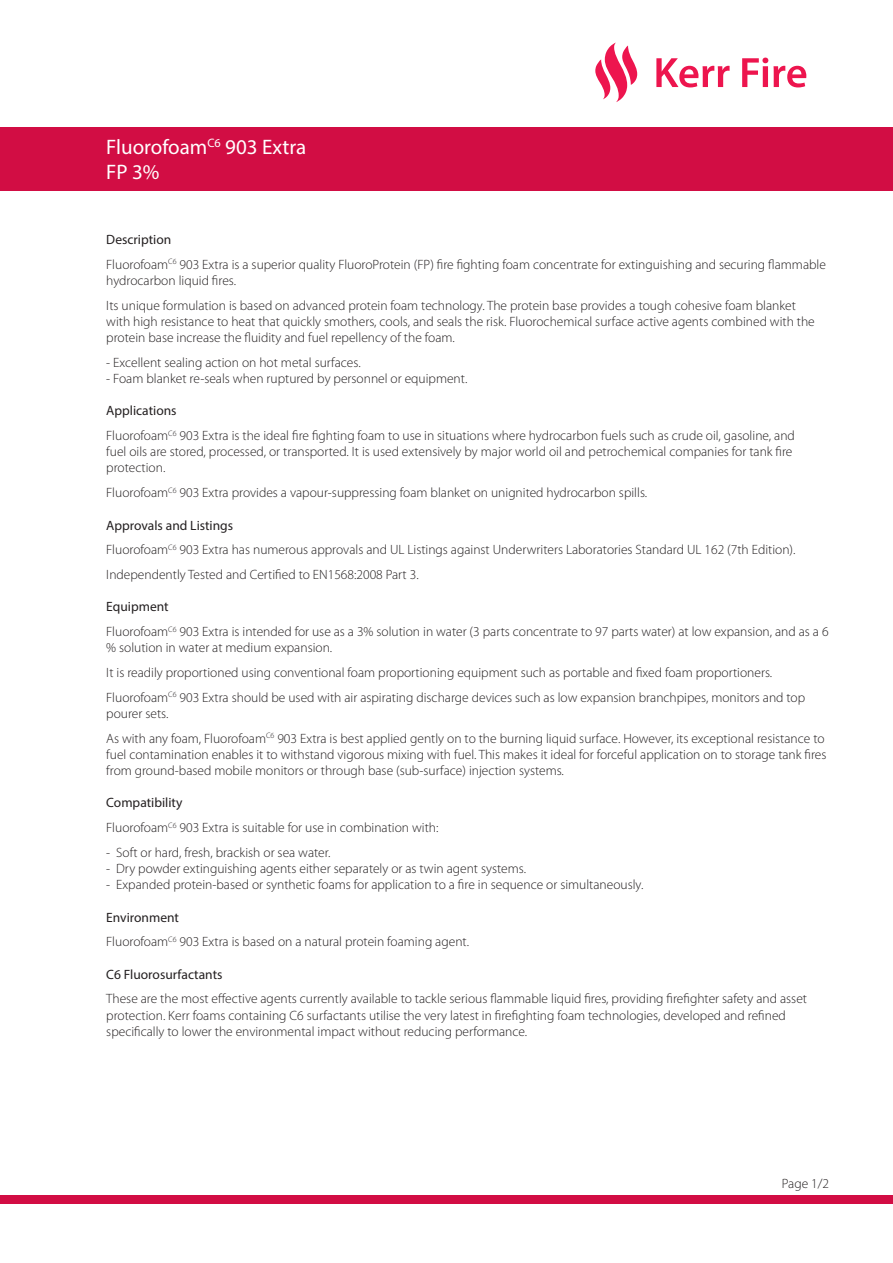
<style>
.page{position:relative;width:893px;height:1263px;background:#fff}
.page>*{position:absolute;margin:0;border:0;box-sizing:border-box;transform-origin:0 0}
.t1{font:21px "Myriad Pro";color:#fff}
.t2{font:300 13.5px/16.2px "Myriad Pro";color:#231f20}
.t3{font:13.5px "Myriad Pro";color:#231f20}
</style>
<div class="page">
<div style="left:0;top:128px;width:893px;height:63px;background:#d20d44"></div>
<div style="left:0;top:1195px;width:893px;height:8px;background:#d20d44"></div>
<svg style="left:595px;top:43px;width:42px;height:59px"></svg>
<svg style="left:656px;top:58px;width:74px;height:29px"></svg>
<svg style="left:742px;top:58px;width:64px;height:29px"></svg>
<p class="t1" style="left:106px;top:134px;width:201px">Fluorofoam<sup>C6</sup> 903 Extra</p>
<p class="t1" style="left:106px;top:159px;width:55px">FP 3%</p>
<p class="t3" style="left:106px;top:231px;width:67px">Description</p>
<p class="t2" style="left:106px;top:256px;width:721px">Fluorofoam<sup>C6</sup> 903 Extra is a superior quality FluoroProtein (FP) fire fighting foam concentrate for extinguishing and securing flammable hydrocarbon liquid fires.</p>
<p class="t2" style="left:106px;top:297px;width:710px">Its unique formulation is based on advanced protein foam technology. The protein base provides a tough cohesive foam blanket with high resistance to heat that quickly smothers, cools, and seals the risk. Fluorochemical surface active agents combined with the protein base increase the fluidity and fuel repellency of the foam.</p>
<p class="t2" style="left:106px;top:354px;width:256px">- Excellent sealing action on hot metal surfaces.</p>
<p class="t2" style="left:106px;top:370px;width:363px">- Foam blanket re-seals when ruptured by personnel or equipment.</p>
<p class="t3" style="left:106px;top:402px;width:72px">Applications</p>
<p class="t2" style="left:106px;top:427px;width:690px">Fluorofoam<sup>C6</sup> 903 Extra is the ideal fire fighting foam to use in situations where hydrocarbon fuels such as crude oil, gasoline, and fuel oils are stored, processed, or transported. It is used extensively by major world oil and petrochemical companies for tank fire protection.</p>
<p class="t2" style="left:106px;top:484px;width:542px">Fluorofoam<sup>C6</sup> 903 Extra provides a vapour-suppressing foam blanket on unignited hydrocarbon spills.</p>
<p class="t3" style="left:106px;top:517px;width:128px">Approvals and Listings</p>
<p class="t2" style="left:106px;top:541px;width:691px">Fluorofoam<sup>C6</sup> 903 Extra has numerous approvals and UL Listings against Underwriters Laboratories Standard UL 162 (7th Edition).</p>
<p class="t2" style="left:106px;top:566px;width:314px">Independently Tested and Certified to EN1568:2008 Part 3.</p>
<p class="t3" style="left:106px;top:598px;width:64px">Equipment</p>
<p class="t2" style="left:106px;top:623px;width:724px">Fluorofoam<sup>C6</sup> 903 Extra is intended for use as a 3% solution in water (3 parts concentrate to 97 parts water) at low expansion, and as a 6 % solution in water at medium expansion.</p>
<p class="t2" style="left:106px;top:664px;width:667px">It is readily proportioned using conventional foam proportioning equipment such as portable and fixed foam proportioners.</p>
<p class="t2" style="left:106px;top:689px;width:700px">Fluorofoam<sup>C6</sup> 903 Extra should be used with air aspirating discharge devices such as low expansion branchpipes, monitors and top pourer sets.</p>
<p class="t2" style="left:106px;top:730px;width:722px">As with any foam, Fluorofoam<sup>C6</sup> 903 Extra is best applied gently on to the burning liquid surface. However, its exceptional resistance to fuel contamination enables it to withstand vigorous mixing with fuel. This makes it ideal for forceful application on to storage tank fires from ground-based mobile monitors or through base (sub-surface) injection systems.</p>
<p class="t3" style="left:106px;top:794px;width:78px">Compatibility</p>
<p class="t2" style="left:106px;top:819px;width:334px">Fluorofoam<sup>C6</sup> 903 Extra is suitable for use in combination with:</p>
<p class="t2" style="left:106px;top:844px;width:226px">- Soft or hard, fresh, brackish or sea water.</p>
<p class="t2" style="left:106px;top:860px;width:421px">- Dry powder extinguishing agents either separately or as twin agent systems.</p>
<p class="t2" style="left:106px;top:876px;width:539px">- Expanded protein-based or synthetic foams for application to a fire in sequence or simultaneously.</p>
<p class="t3" style="left:106px;top:909px;width:74px">Environment</p>
<p class="t2" style="left:106px;top:934px;width:364px">Fluorofoam<sup>C6</sup> 903 Extra is based on a natural protein foaming agent.</p>
<p class="t3" style="left:106px;top:966px;width:118px">C6 Fluorosurfactants</p>
<p class="t2" style="left:106px;top:991px;width:702px">These are the most effective agents currently available to tackle serious flammable liquid fires, providing firefighter safety and asset protection. Kerr foams containing C6 surfactants utilise the very latest in firefighting foam technologies, developed and refined specifically to lower the environmental impact without reducing performance.</p>
<p class="t2" style="left:782px;top:1175px;width:49px">Page 1/2</p>
</div>
